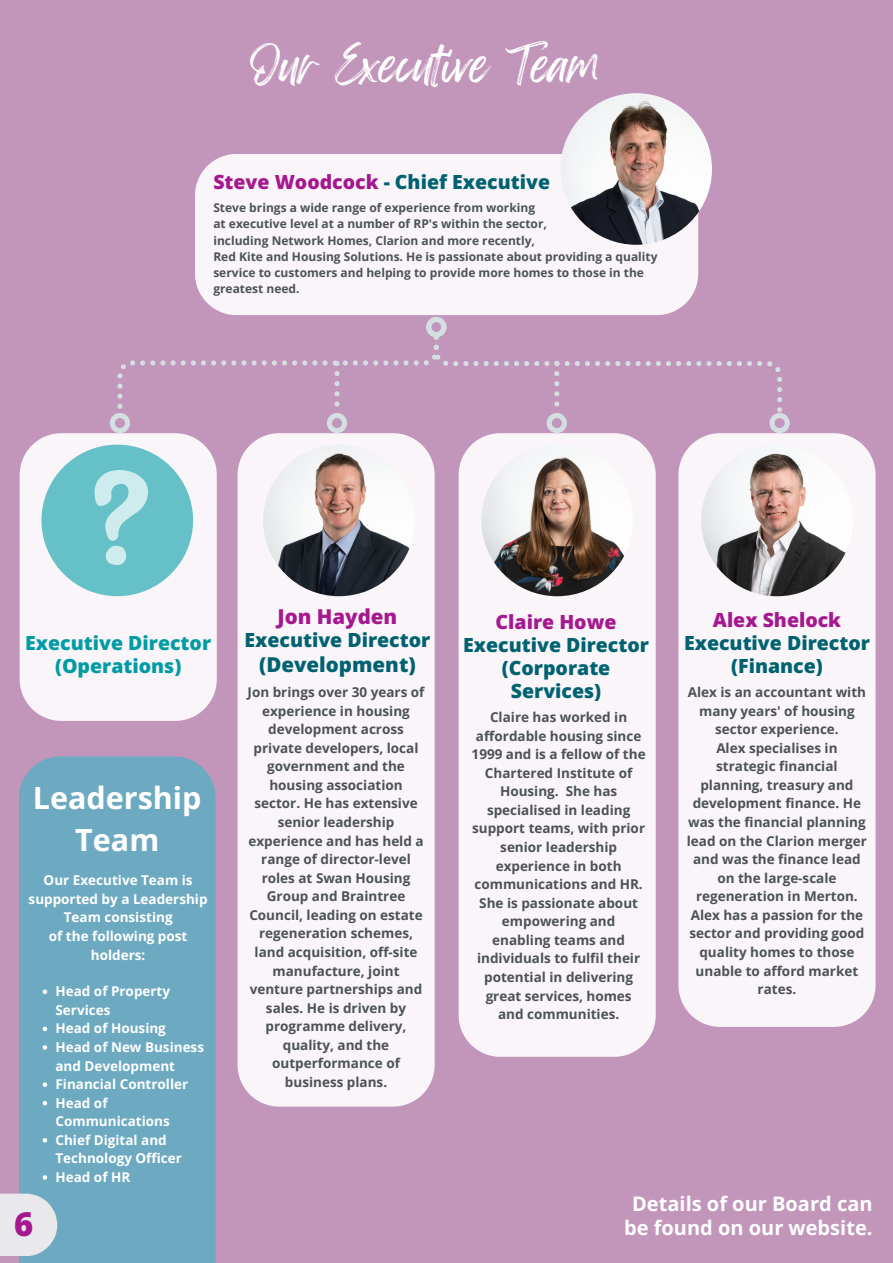
<style>
.page{position:relative;width:893px;height:1263px;background:#c295bb}
.page>*{position:absolute;margin:0;border:0;box-sizing:border-box;transform-origin:0 0}
.t1{font:41.47px "Feeling Passionate";color:#feffff}
.t2{font:800 32.7px "Open Sans";color:#a51890}
.t3{font:700 30.53px/41.9px "Open Sans";color:#fff;text-align:center}
.t4{font:800 20.48px "Open Sans";color:#006271}
.t5{font:800 20.48px "Open Sans";color:#a51890}
.t6{font:700 20.02px "Open Sans";color:#feffff}
.t7{font:800 19.5px/23.1px "Open Sans";color:#006271;text-align:center}
.t8{font:800 19.5px/23.1px "Open Sans";color:#009ca6;text-align:center}
.t9{font:800 19.5px "Open Sans";color:#a51890}
.t10{font:700 13.5px/18.6px "Open Sans";color:#4c5255;text-align:center}
.t11{font:700 13.5px/18.6px "Open Sans";color:#feffff}
.t12{font:700 13.5px/18.6px "Open Sans";color:#fff;text-align:center}
.t13{font:700 12px/16.4px "Open Sans";color:#4c5255}
.s1{color:#a51890}
</style>
<div class="page">
<div style="left:20px;top:433px;width:197px;height:288px;background:#f9f5f8"></div>
<div style="left:110px;top:413px;width:20px;height:20px;border:5px solid #d4dfe1;border-radius:50%"></div>
<div style="left:458px;top:433px;width:198px;height:624px;background:#f9f5f8"></div>
<div style="left:237px;top:433px;width:198px;height:673px;background:#f9f5f8"></div>
<div style="left:426px;top:317px;width:20px;height:20px;border:5px solid #d4dfe1;border-radius:50%"></div>
<div style="left:769px;top:413px;width:20px;height:20px;border:5px solid #d4dfe1;border-radius:50%"></div>
<div style="left:327px;top:413px;width:20px;height:20px;border:5px solid #d4dfe1;border-radius:50%"></div>
<svg style="left:117px;top:335px;width:665px;height:77px"></svg>
<div style="left:547px;top:413px;width:20px;height:20px;border:5px solid #d4dfe1;border-radius:50%"></div>
<div style="left:678px;top:433px;width:197px;height:594px;background:#f9f5f8"></div>
<img style="left:701px;top:445px;width:152px;height:151px;border-radius:50%">
<div style="left:41px;top:445px;width:152px;height:151px;background:#66c0c7;border-radius:50%"></div>
<img style="left:481px;top:445px;width:152px;height:151px;border-radius:50%">
<img style="left:263px;top:445px;width:152px;height:151px;border-radius:50%">
<svg style="left:94px;top:469px;width:54px;height:97px;background:#92d2d7"></svg>
<div style="left:195px;top:154px;width:503px;height:161px;background:#f9f5f8"></div>
<img style="left:560px;top:93px;width:152px;height:152px;border-radius:50%">
<div style="left:19px;top:756px;width:197px;height:507px;background:#6daac1"></div>
<svg style="left:43px;top:989px;width:4px;height:5px"></svg>
<svg style="left:43px;top:1027px;width:4px;height:4px"></svg>
<svg style="left:43px;top:1045px;width:4px;height:5px"></svg>
<svg style="left:43px;top:1082px;width:4px;height:5px"></svg>
<svg style="left:43px;top:1101px;width:4px;height:4px"></svg>
<svg style="left:43px;top:1138px;width:4px;height:4px"></svg>
<svg style="left:43px;top:1175px;width:4px;height:5px"></svg>
<svg style="left:0;top:1193px;width:57px;height:63px;background:#d9e0e4"></svg>
<h1 class="t1" style="left:250px;top:31px;width:352px">Our Executive Team</h1>
<h3 class="t7" style="left:213px;top:170px;width:338px"><span class="s1">Steve Woodcock</span> - Chief Executive</h3>
<p class="t13" style="left:213px;top:199px;width:446px">Steve brings a wide range of experience from working<br>at executive level at a number of RP's within the sector,<br>including Network Homes, Clarion and more recently,<br>Red Kite and Housing Solutions. He is passionate about providing a quality service to customers and helping to provide more homes to those in the greatest need.</p>
<h3 class="t8" style="left:25px;top:631px;width:187px">Executive Director (Operations)</h3>
<h3 class="t3" style="left:33px;top:776px;width:170px">Leadership<br>Team</h3>
<p class="t12" style="left:29px;top:871px;width:180px">Our Executive Team is supported by a Leadership<br>Team consisting<br>of the following post holders:</p>
<p class="t11" style="left:55px;top:982px;width:150px">Head of Property<br>Services<br>Head of Housing<br>Head of New Business and Development<br>Financial Controller<br>Head of<br>Communications<br>Chief Digital and<br>Technology Officer<br>Head of HR</p>
<h3 class="t5" style="left:277px;top:602px;width:121px">Jon Hayden</h3>
<h3 class="t7" style="left:244px;top:628px;width:187px">Executive Director</h3>
<h3 class="t4" style="left:259px;top:650px;width:158px">(Development)</h3>
<p class="t10" style="left:247px;top:682px;width:178px">Jon brings over 30 years of experience in housing development across private developers, local government and the housing association sector. He has extensive senior leadership experience and has held a range of director-level roles at Swan Housing<br>Group and Braintree<br>Council, leading on estate regeneration schemes, land acquisition, off-site manufacture, joint venture partnerships and sales. He is driven by programme delivery, quality, and the outperformance of business plans.</p>
<h3 class="t9" style="left:495px;top:608px;width:122px">Claire Howe</h3>
<h3 class="t7" style="left:463px;top:633px;width:187px">Executive Director (Corporate<br>Services)</h3>
<p class="t10" style="left:471px;top:707px;width:175px">Claire has worked in affordable housing since<br>1999 and is a fellow of the<br>Chartered Institute of<br>Housing. She has specialised in leading support teams, with prior senior leadership experience in both communications and HR.<br>She is passionate about empowering and enabling teams and individuals to fulfil their potential in delivering great services, homes and communities.</p>
<h3 class="t9" style="left:713px;top:606px;width:130px">Alex Shelock</h3>
<h3 class="t7" style="left:684px;top:631px;width:187px">Executive Director (Finance)</h3>
<p class="t10" style="left:687px;top:682px;width:182px">Alex is an accountant with many years' of housing sector experience.<br>Alex specialises in strategic financial planning, treasury and development finance. He was the financial planning lead on the Clarion merger and was the finance lead on the large-scale regeneration in Merton.<br>Alex has a passion for the sector and providing good quality homes to those unable to afford market rates.</p>
<h3 class="t6" style="left:632px;top:1189px;width:242px">Details of our Board can</h3>
<h2 class="t2" style="left:14px;top:1201px;width:21px">6</h2>
<h3 class="t6" style="left:624px;top:1213px;width:250px">be found on our website.</h3>
</div>
